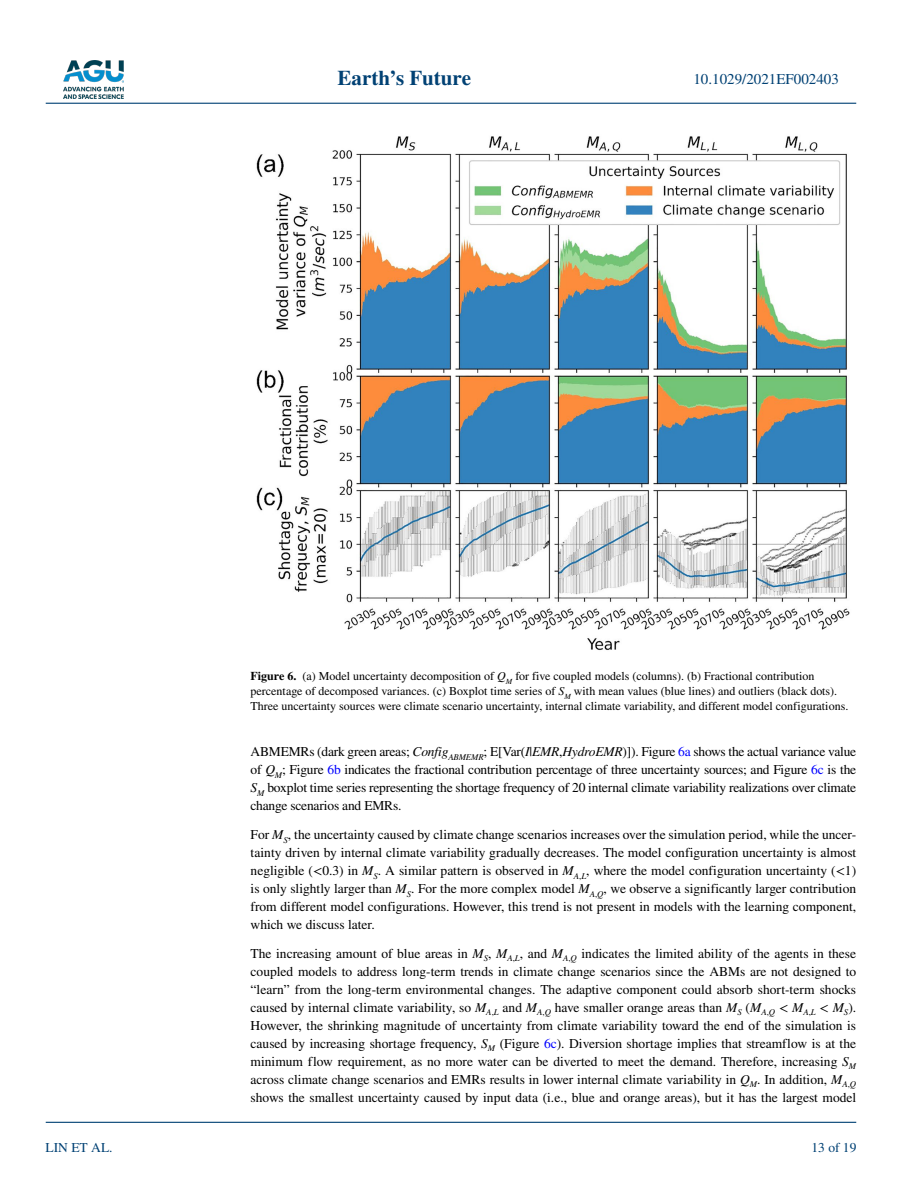
<style>
.page{position:relative;width:902px;height:1183px;background:#fff}
.page>*{position:absolute;margin:0;border:0;box-sizing:border-box;transform-origin:0 0}
.t1{font:700 21px "STIX";color:#004174}
.t2{font:15px "STIX";color:#004174}
.t3{font:13.5px/18px "STIX";color:#000;text-align:justify}
.t4{font:13.5px "STIX";color:#004174}
.t5{font:12px/15px "STIX";color:#000}
.s1{font-weight:700}
.s2{font-style:italic}
.s3{color:#00f}
</style>
<div class="page">
<img style="left:63px;top:60px;width:60px;height:39px">
<hr style="left:46px;top:103px;width:810px;height:1px;background:#004174">
<hr style="left:46px;top:1121px;width:810px;height:1px;background:#004174">
<img style="left:256px;top:136px;width:594px;height:514px">
<h1 class="t1" style="left:337px;top:66px;width:135px">Earth’s Future</h1>
<p class="t2" style="left:693px;top:69px;width:147px">10.1029/2021EF002403</p>
<p class="t4" style="left:45px;top:1138px;width:69px">LIN ET AL.</p>
<p class="t5" style="left:250px;top:669px;width:599px"><span class="s1">Figure 6.</span> (a) Model uncertainty decomposition of <span class="s2">Q</span><sub>M</sub> for five coupled models (columns). (b) Fractional contribution percentage of decomposed variances. (c) Boxplot time series of <span class="s2">S</span><sub>M</sub> with mean values (blue lines) and outliers (black dots).<br>Three uncertainty sources were climate scenario uncertainty, internal climate variability, and different model configurations.</p>
<p class="t3" style="left:250px;top:743px;width:607px">ABMEMRs (dark green areas; <span class="s2">Config</span><sub>ABMEMR</sub>; E[Var(<span class="s2">I</span>|<span class="s2">EMR</span>,<span class="s2">HydroEMR</span>)]). Figure <span class="s3">6a</span> shows the actual variance value of <span class="s2">Q</span><sub>M</sub>; Figure <span class="s3">6b</span> indicates the fractional contribution percentage of three uncertainty sources; and Figure <span class="s3">6c</span> is the <span class="s2">S</span><sub>M</sub> boxplot time series representing the shortage frequency of 20 internal climate variability realizations over climate change scenarios and EMRs.</p>
<p class="t3" style="left:250px;top:826px;width:607px">For <span class="s2">M</span><sub>S</sub>, the uncertainty caused by climate change scenarios increases over the simulation period, while the uncer&shy;tainty driven by internal climate variability gradually decreases. The model configuration uncertainty is almost negligible (&lt;0.3) in <span class="s2">M</span><sub>S</sub>. A similar pattern is observed in <span class="s2">M</span><sub>A</sub><sub>,</sub><sub>L</sub>, where the model configuration uncertainty (&lt;1) is only slightly larger than <span class="s2">M</span><sub>S</sub>. For the more complex model <span class="s2">M</span><sub>A</sub><sub>,</sub><sub>Q</sub>, we observe a significantly larger contribution from different model configurations. However, this trend is not present in models with the learning component, which we discuss later.</p>
<p class="t3" style="left:250px;top:944px;width:607px">The increasing amount of blue areas in <span class="s2">M</span><sub>S</sub>, <span class="s2">M</span><sub>A</sub><sub>,</sub><sub>L</sub>, and <span class="s2">M</span><sub>A</sub><sub>,</sub><sub>Q</sub> indicates the limited ability of the agents in these coupled models to address long-term trends in climate change scenarios since the ABMs are not designed to “learn” from the long-term environmental changes. The adaptive component could absorb short-term shocks caused by internal climate variability, so <span class="s2">M</span><sub>A</sub><sub>,</sub><sub>L</sub> and <span class="s2">M</span><sub>A</sub><sub>,</sub><sub>Q</sub> have smaller orange areas than <span class="s2">M</span><sub>S</sub> (<span class="s2">M</span><sub>A</sub><sub>,</sub><sub>Q</sub> &lt; <span class="s2">M</span><sub>A</sub><sub>,</sub><sub>L</sub> &lt; <span class="s2">M</span><sub>S</sub>).<br>However, the shrinking magnitude of uncertainty from climate variability toward the end of the simulation is caused by increasing shortage frequency, <span class="s2">S</span><sub>M</sub> (Figure <span class="s3">6c</span>). Diversion shortage implies that streamflow is at the minimum flow requirement, as no more water can be diverted to meet the demand. Therefore, increasing <span class="s2">S</span><sub>M </sub>across climate change scenarios and EMRs results in lower internal climate variability in <span class="s2">Q</span><sub>M</sub>. In addition, <span class="s2">M</span><sub>A</sub><sub>,</sub><sub>Q </sub>shows the smallest uncertainty caused by input data (i.e., blue and orange areas), but it has the largest model</p>
<p class="t4" style="left:811px;top:1138px;width:46px">13 of 19</p>
</div>
